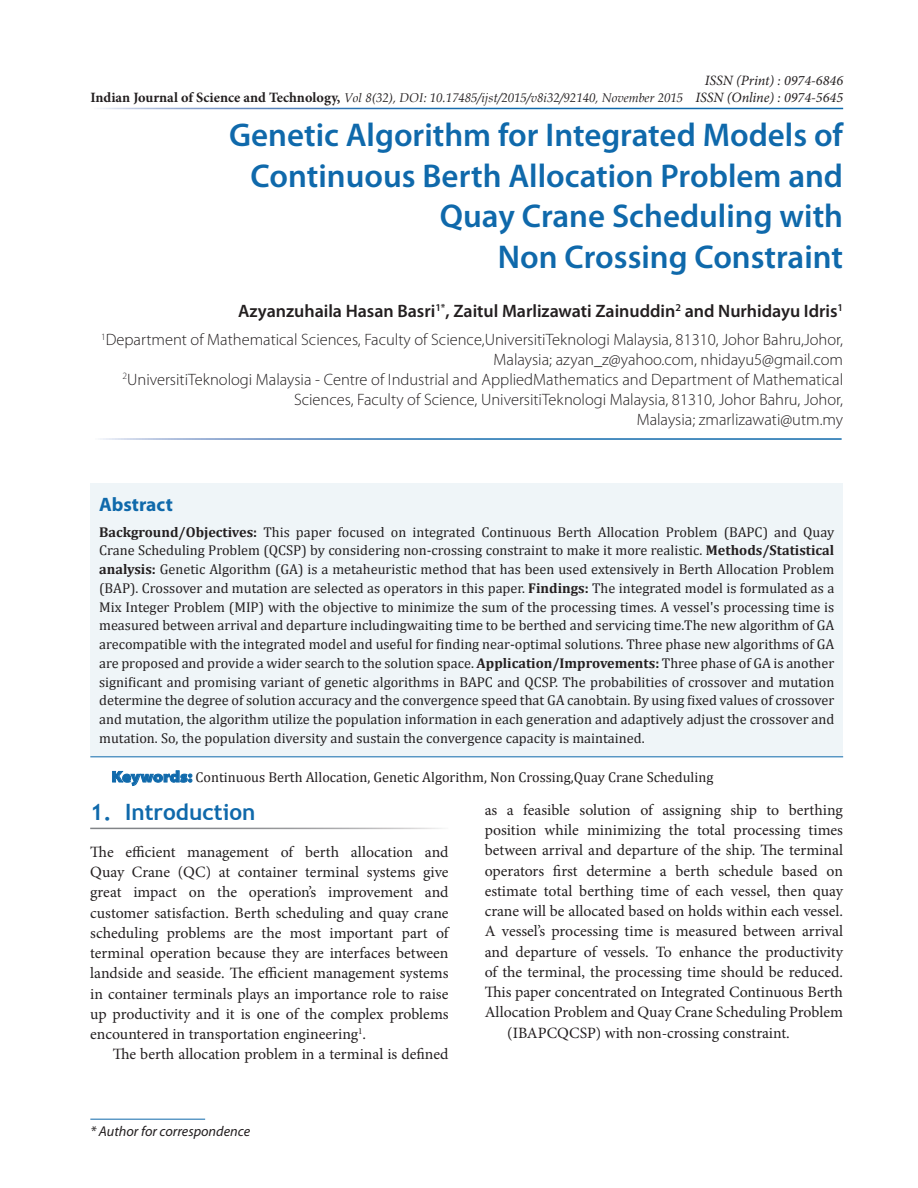
<style>
.page{position:relative;width:918px;height:1188px;background:#fff}
.page>*{position:absolute;margin:0;border:0;box-sizing:border-box;transform-origin:0 0}
.Heading{font:600 33px/40.5px "Myriad Pro";color:#0f69ab;text-align:right}
.Body_Head{font:700 22.5px "Trebuchet MS";color:#0f69ab}
.Abstract_Header{font:700 19.5px "Myriad Pro";color:#0f69ab}
.Authors{font:600 18px "Myriad Pro";color:#231f20}
.Author_Affiliations{font:300 16.5px/19.8px "Myriad Pro";color:#231f20;text-align:right}
.Body_Text_Ind_F{font:15.75px/20.2px "Minion Pro";color:#231f20;text-align:justify}
.Body_Text{font:15.75px/20.2px "Minion Pro";color:#231f20;text-align:justify}
.Body_Text_Ind_L{font:15.75px "Minion Pro";color:#231f20}
.Abstract_Body{font:14.25px/18.8px "Cambria";color:#231f20;text-align:justify}
.KeywordText{font:14.25px "Cambria";color:#231f20}
.t1{font:italic 14.25px/17.1px "Minion Pro";color:#231f20;text-align:right}
.t2{font:italic 14.25px "Myriad Pro";color:#231f20}
.t3{font:italic 12.75px "Book Antiqua";color:#231f20}
.s1{font-family:"Minion Pro";font-weight:700;font-style:normal;font-size:14.25px}
.s2{font-weight:700}
.s3{font-family:"Myriad Pro";font-weight:900;font-stretch:semi-expanded;font-size:15.75px;color:#0f69ab}
</style>
<div class="page">
<hr style="left:90px;top:1119px;width:115px;height:1px;background:#0f69ab">
<div style="left:90px;top:484px;width:753px;height:273px;background:#eff5f8"></div>
<hr style="left:90px;top:756px;width:753px;height:1px;background:#0f69ab">
<svg style="left:112px;top:771px;width:80px;height:15px"></svg>
<p class="t3" style="left:90px;top:88px;width:594px"><span class="s1">Indian Journal of Science and Technology,</span> Vol 8(32), DOI: 10.17485/ijst/2015/v8i32/92140, November 2015</p>
<p class="t1" style="left:695px;top:71px;width:149px">ISSN (Print) : 0974-6846<br>ISSN (Online) : 0974-5645</p>
<p class="Heading" style="left:229px;top:114px;width:616px">Genetic Algorithm for Integrated Models of Continuous Berth Allocation Problem and Quay Crane Scheduling with<br>Non Crossing Constraint</p>
<p class="Authors" style="left:238px;top:299px;width:607px">Azyanzuhaila Hasan Basri<sup>1*</sup>, Zaitul Marlizawati Zainuddin<sup>2</sup> and Nurhidayu Idris<sup>1</sup></p>
<p class="Author_Affiliations" style="left:101px;top:330px;width:744px"><sup>1</sup>Department of Mathematical Sciences, Faculty of Science,UniversitiTeknologi Malaysia, 81310, Johor Bahru,Johor, Malaysia; azyan_z@yahoo.com, nhidayu5@gmail.com<br><sup>2</sup>UniversitiTeknologi Malaysia - Centre of Industrial and AppliedMathematics and Department of Mathematical Sciences, Faculty of Science, UniversitiTeknologi Malaysia, 81310, Johor Bahru, Johor,<br>Malaysia; zmarlizawati@utm.my</p>
<p class="Abstract_Header" style="left:99px;top:493px;width:75px">Abstract</p>
<p class="Abstract_Body" style="left:99px;top:522px;width:737px"><span class="s2">Background/Objectives:</span> This paper focused on integrated Continuous Berth Allocation Problem (BAPC) and Quay Crane Scheduling Problem (QCSP) by considering non-crossing constraint to make it more realistic. <span class="s2">Methods/Statistical analysis:</span> Genetic Algorithm (GA) is a metaheuristic method that has been used extensively in Berth Allocation Problem (BAP). Crossover and mutation are selected as operators in this paper. <span class="s2">Findings:</span> The integrated model is formulated as a Mix Integer Problem (MIP) with the objective to minimize the sum of the processing times. A vessel's processing time is measured between arrival and departure includingwaiting time to be berthed and servicing time.The new algorithm of GA arecompatible with the integrated model and useful for finding near-optimal solutions. Three phase new algorithms of GA are proposed and provide a wider search to the solution space. <span class="s2">Application/Improvements:</span> Three phase of GA is another significant and promising variant of genetic algorithms in BAPC and QCSP. The probabilities of crossover and mutation determine the degree of solution accuracy and the convergence speed that GA canobtain. By using fixed values of crossover and mutation, the algorithm utilize the population information in each generation and adaptively adjust the crossover and mutation. So, the population diversity and sustain the convergence capacity is maintained.</p>
<p class="KeywordText" style="left:112px;top:769px;width:603px"><span class="s3">Keywords:</span> Continuous Berth Allocation, Genetic Algorithm, Non Crossing,Quay Crane Scheduling</p>
<p class="Body_Head" style="left:90px;top:798px;width:167px">1. Introduction</p>
<p class="Body_Text" style="left:90px;top:842px;width:360px">The efficient management of berth allocation and Quay Crane (QC) at container terminal systems give great impact on the operation’s improvement and customer satisfaction. Berth scheduling and quay crane scheduling problems are the most important part of terminal operation because they are interfaces between landside and seaside. The efficient management systems in container terminals plays an importance role to raise up productivity and it is one of the complex problems encountered in transportation engineering<sup>1</sup>.</p>
<p class="Body_Text_Ind_F" style="left:113px;top:1044px;width:337px">The berth allocation problem in a terminal is defined</p>
<p class="t2" style="left:90px;top:1124px;width:161px">* Author for correspondence</p>
<p class="Body_Text_Ind_F" style="left:485px;top:800px;width:360px">as a feasible solution of assigning ship to berthing position while minimizing the total processing times between arrival and departure of the ship. The terminal operators first determine a berth schedule based on estimate total berthing time of each vessel, then quay crane will be allocated based on holds within each vessel.<br>A vessel’s processing time is measured between arrival and departure of vessels. To enhance the productivity of the terminal, the processing time should be reduced.<br>This paper concentrated on Integrated Continuous Berth Allocation Problem and Quay Crane Scheduling Problem</p>
<p class="Body_Text_Ind_L" style="left:507px;top:1022px;width:284px">(IBAPCQCSP) with non-crossing constraint.</p>
</div>
